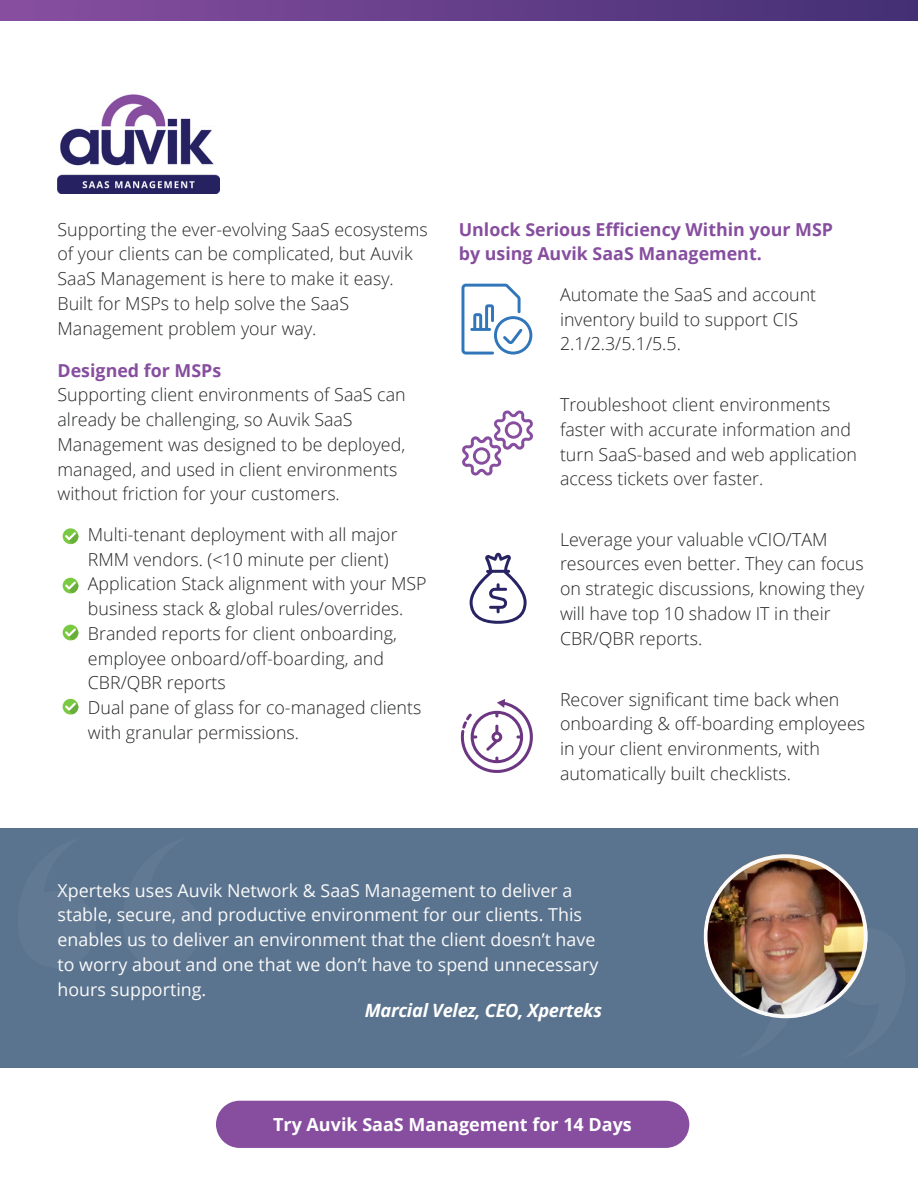
<style>
.page{position:relative;width:918px;height:1188px;background:#fff}
.page>*{position:absolute;margin:0;border:0;box-sizing:border-box;transform-origin:0 0}
.t1{font:italic 700 18.3px "Open Sans";letter-spacing:-.015em;color:#fff}
.t2{font:700 18px "Open Sans";color:#fff}
.t3{font:300 17.85px/24.8px "Open Sans";color:#252627}
.t4{font:17.85px/24.8px "Open Sans";color:#fafafa}
.t5{font:700 17.85px "Open Sans";color:#874e9f}
</style>
<div class="page">
<svg style="left:63px;top:528px;width:15px;height:16px"></svg>
<svg style="left:65px;top:532px;width:13px;height:12px"></svg>
<div style="left:63px;top:578px;width:15px;height:15px;background:#7ac943;border-radius:50%"></div>
<svg style="left:65px;top:581px;width:13px;height:12px"></svg>
<div style="left:63px;top:625px;width:15px;height:15px;background:#7ac943;border-radius:50%"></div>
<svg style="left:65px;top:629px;width:13px;height:11px"></svg>
<div style="left:0;top:0;width:918px;height:21px;background:linear-gradient(to right,#884fa0,#432f74)"></div>
<img style="left:58px;top:94px;width:162px;height:99px">
<svg style="left:461px;top:284px;width:71px;height:71px"></svg>
<svg style="left:462px;top:410px;width:71px;height:66px"></svg>
<svg style="left:470px;top:553px;width:57px;height:71px"></svg>
<svg style="left:461px;top:699px;width:72px;height:74px"></svg>
<div style="left:63px;top:699px;width:15px;height:16px;background:#7ac943;border-radius:50%"></div>
<svg style="left:65px;top:703px;width:13px;height:12px"></svg>
<div style="left:0;top:829px;width:918px;height:239px;background:#5a738e"></div>
<div style="left:216px;top:1101px;width:473px;height:47px;background:#874e9f;border-radius:24px"></div>
<img style="left:704px;top:854px;width:164px;height:165px">
<p class="t5" style="left:459px;top:217px;width:376px">Unlock Serious Efficiency Within your MSP</p>
<p class="t5" style="left:459px;top:241px;width:305px">by using Auvik SaaS Management.</p>
<p class="t3" style="left:58px;top:216px;width:372px">Supporting the ever-evolving SaaS ecosystems of your clients can be complicated, but Auvik SaaS Management is here to make it easy.<br>Built for MSPs to help solve the SaaS Management problem your way.</p>
<p class="t5" style="left:58px;top:357px;width:165px">Designed for MSPs</p>
<p class="t3" style="left:58px;top:382px;width:350px">Supporting client environments of SaaS can already be challenging, so Auvik SaaS Management was designed to be deployed, managed, and used in client environments without friction for your customers.</p>
<p class="t3" style="left:560px;top:392px;width:298px">Troubleshoot client environments faster with accurate information and turn SaaS-based and web application access tickets over faster.</p>
<p class="t3" style="left:560px;top:526px;width:306px">Leverage your valuable vCIO/TAM resources even better. They can focus on strategic discussions, knowing they will have top 10 shadow IT in their<br>CBR/QBR reports.</p>
<p class="t3" style="left:560px;top:282px;width:258px">Automate the SaaS and account inventory build to support CIS<br>2.1/2.3/5.1/5.5.</p>
<p class="t3" style="left:88px;top:522px;width:311px">Multi-tenant deployment with all major<br>RMM vendors. (&lt;10 minute per client)</p>
<p class="t3" style="left:88px;top:571px;width:340px">Application Stack alignment with your MSP business stack &amp; global rules/overrides.</p>
<p class="t3" style="left:88px;top:621px;width:311px">Branded reports for client onboarding, employee onboard/off-boarding, and<br>CBR/QBR reports</p>
<p class="t3" style="left:88px;top:695px;width:335px">Dual pane of glass for co-managed clients with granular permissions.</p>
<p class="t3" style="left:560px;top:686px;width:307px">Recover significant time back when onboarding &amp; off-boarding employees in your client environments, with automatically built checklists.</p>
<p class="t4" style="left:58px;top:877px;width:542px">Xperteks uses Auvik Network &amp; SaaS Management to deliver a stable, secure, and productive environment for our clients. This enables us to deliver an environment that the client doesn’t have to worry about and one that we don’t have to spend unnecessary hours supporting.</p>
<p class="t1" style="left:365px;top:998px;width:239px">Marcial Velez, CEO, Xperteks</p>
<p class="t2" style="left:273px;top:1112px;width:360px">Try Auvik SaaS Management for 14 Days</p>
</div>
